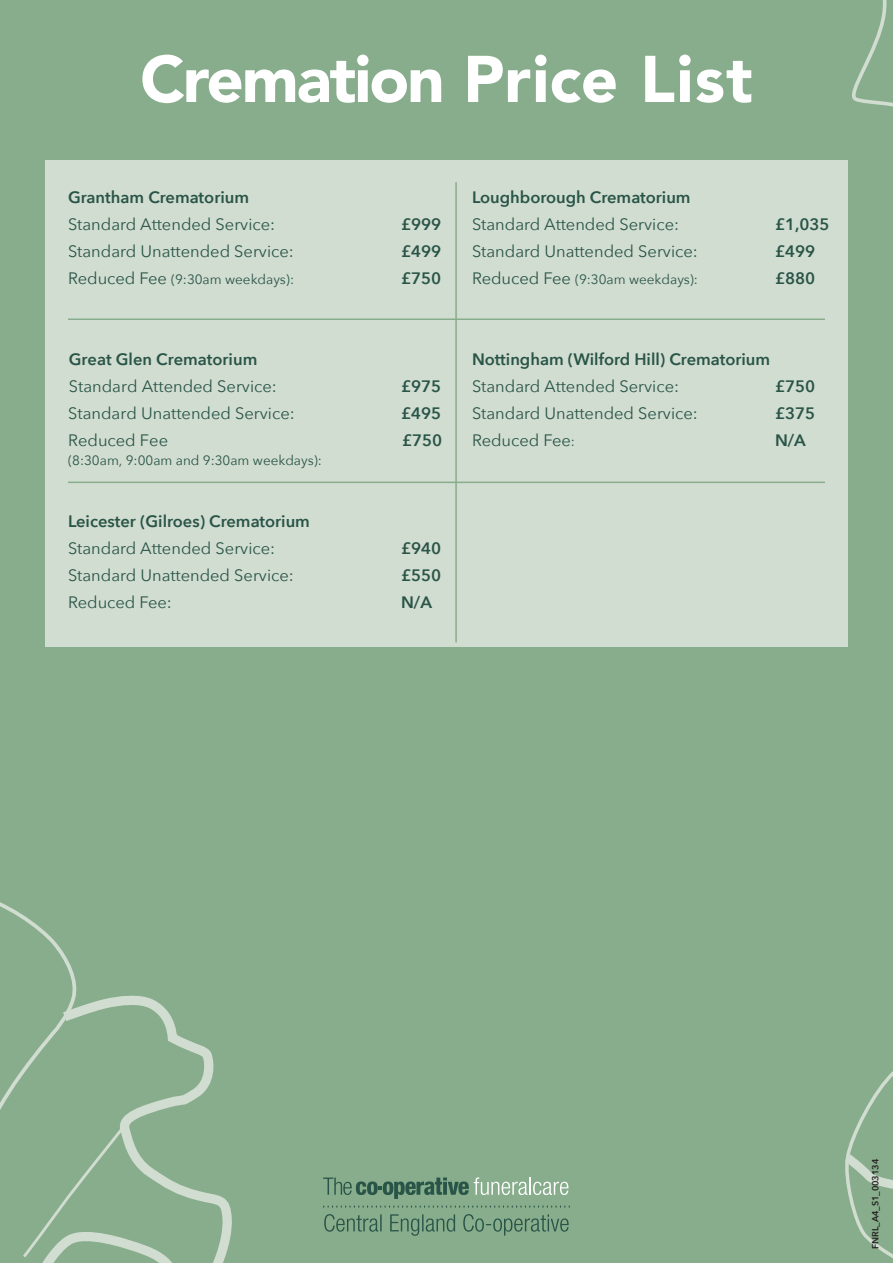
<style>
.page{position:relative;width:893px;height:1263px;background:#88ad8c}
.page>*{position:absolute;margin:0;border:0;box-sizing:border-box;transform-origin:0 0}
.t1{font:900 65.25px "Avenir";letter-spacing:-.03em;color:#fff}
.t2{font:16.5px/26.8px "Avenir Next";color:#295448}
.t3{font:600 16.5px/27px "Avenir Next";color:#295448}
.t4{font:13.5px "Avenir Next";color:#295448}
.t5{font:600 9px "Avenir Next";letter-spacing:-.01em;color:#231f20}
.s1{font-size:16.5px}
.s2{font-style:inherit}
.s3{font-size:13.5px}
</style>
<div class="page">
<svg style="left:852px;top:0;width:41px;height:107px"></svg>
<svg style="left:845px;top:1071px;width:48px;height:187px"></svg>
<svg style="left:42px;top:995px;width:190px;height:268px"></svg>
<svg style="left:0;top:902px;width:130px;height:357px"></svg>
<div style="left:45px;top:160px;width:803px;height:486px;background:#d1ddd0"></div>
<svg style="left:323px;top:1177px;width:245px;height:22px"></svg>
<svg style="left:323px;top:1205px;width:247px;height:3px"></svg>
<svg style="left:324px;top:1214px;width:245px;height:22px"></svg>
<hr style="left:68px;top:318px;width:757px;height:2px;background:#88ad8c">
<hr style="left:455px;top:182px;width:2px;height:460px;background:#88ad8c">
<hr style="left:68px;top:482px;width:757px;height:1px;background:#88ad8c">
<h1 class="t1" style="left:140px;top:23px;width:614px">Cremation Price List</h1>
<p class="t3" style="left:68px;top:183px;width:183px">Grantham Crematorium</p>
<p class="t2" style="left:68px;top:210px;width:209px">Standard Attended Service:</p>
<p class="t3" style="left:401px;top:210px;width:42px">£999</p>
<p class="t2" style="left:68px;top:237px;width:227px">Standard Unattended Service:</p>
<p class="t3" style="left:401px;top:237px;width:42px">£499</p>
<p class="t4" style="left:68px;top:268px;width:228px"><span class="s1">Reduced Fee</span> (9:30am weekdays):</p>
<p class="t3" style="left:401px;top:264px;width:42px">£750</p>
<p class="t3" style="left:69px;top:345px;width:190px">Great Glen Crematorium</p>
<p class="t2" style="left:68px;top:372px;width:228px">Standard Attended Service:<br>Standard Unattended Service:<br>Reduced Fee</p>
<p class="t4" style="left:68px;top:451px;width:255px">(8:30am, 9:00am and 9:30am weekdays)<span class="s2">:</span></p>
<p class="t3" style="left:401px;top:372px;width:42px">£975 £495</p>
<p class="t3" style="left:402px;top:426px;width:42px">£750</p>
<p class="t3" style="left:68px;top:507px;width:243px">Leicester (Gilroes) Crematorium</p>
<p class="t2" style="left:68px;top:534px;width:209px">Standard Attended Service:</p>
<p class="t3" style="left:401px;top:534px;width:42px">£940</p>
<p class="t2" style="left:68px;top:561px;width:227px">Standard Unattended Service:</p>
<p class="t3" style="left:401px;top:561px;width:42px">£550</p>
<p class="t2" style="left:68px;top:588px;width:105px">Reduced Fee:</p>
<p class="t3" style="left:401px;top:588px;width:32px">N/A</p>
<p class="t3" style="left:472px;top:183px;width:220px">Loughborough Crematorium</p>
<p class="t2" style="left:472px;top:210px;width:209px">Standard Attended Service:</p>
<p class="t3" style="left:775px;top:210px;width:56px">£1,035</p>
<p class="t2" style="left:472px;top:237px;width:227px">Standard Unattended Service:</p>
<p class="t3" style="left:775px;top:237px;width:42px">£499</p>
<p class="t4" style="left:472px;top:268px;width:228px"><span class="s1">Reduced Fee</span> (9:30am weekdays):</p>
<p class="t3" style="left:775px;top:264px;width:42px">£880</p>
<p class="t3" style="left:472px;top:345px;width:300px">Nottingham (Wilford Hill) Crematorium</p>
<p class="t2" style="left:472px;top:372px;width:209px">Standard Attended Service:</p>
<p class="t3" style="left:775px;top:372px;width:42px">£750</p>
<p class="t2" style="left:472px;top:399px;width:227px">Standard Unattended Service:</p>
<p class="t3" style="left:775px;top:399px;width:42px">£375</p>
<p class="t2" style="left:472px;top:426px;width:104px">Reduced Fee<span class="s3">:</span></p>
<p class="t3" style="left:775px;top:426px;width:32px">N/A</p>
<p class="t5" style="left:868px;top:1249px;width:91px;rotate:-90deg">FNRL_A4_S1_003134</p>
</div>
